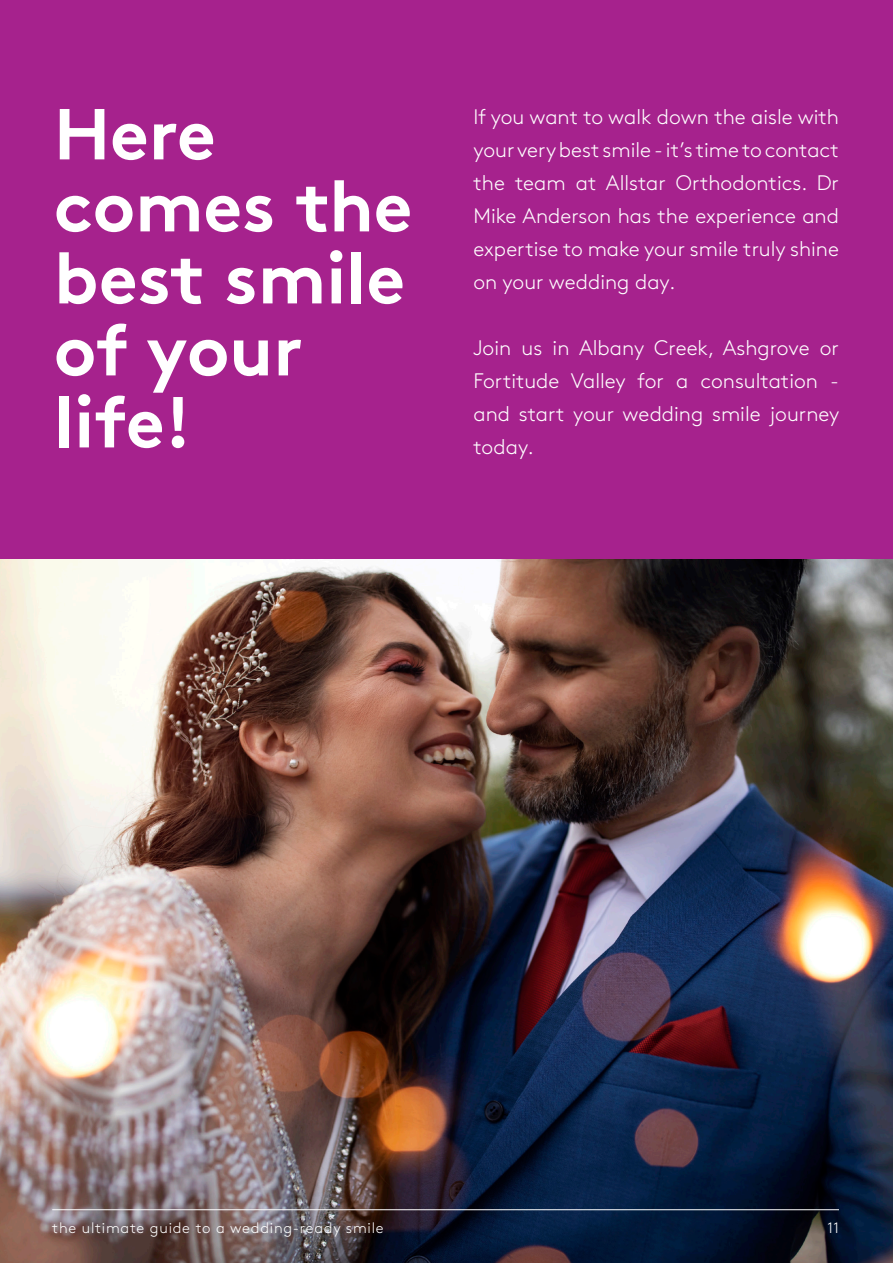
<style>
.page{position:relative;width:893px;height:1263px;background:#a6228d}
.page>*{position:absolute;margin:0;border:0;box-sizing:border-box;transform-origin:0 0}
.t1{font:700 72px/72px "Brown";color:#fff}
.t2{font:300 21px/33px "Brown";color:#fff;text-align:justify}
.t3{font:300 15px "Brown";letter-spacing:.05em;color:#fff}
</style>
<div class="page">
<img style="left:0;top:559px;width:893px;height:704px">
<hr style="left:52px;top:1209px;width:787px;height:1px;background:#fff">
<p class="t1" style="left:54px;top:91px;width:360px">Here comes the best smile</p>
<p class="t1" style="left:54px;top:307px;width:250px">of your life!</p>
<p class="t2" style="left:473px;top:99px;width:367px">If you want to walk down the aisle with your very best smile - it’s time to contact the team at Allstar Orthodontics. Dr Mike Anderson has the experience and expertise to make your smile truly shine on your wedding day.</p>
<p class="t2" style="left:473px;top:330px;width:367px">Join us in Albany Creek, Ashgrove or Fortitude Valley for a consultation - and start your wedding smile journey today.</p>
<p class="t3" style="left:52px;top:1217px;width:333px">the ultimate guide to a wedding-ready smile</p>
<p class="t3" style="left:827px;top:1217px;width:13px">11</p>
</div>
